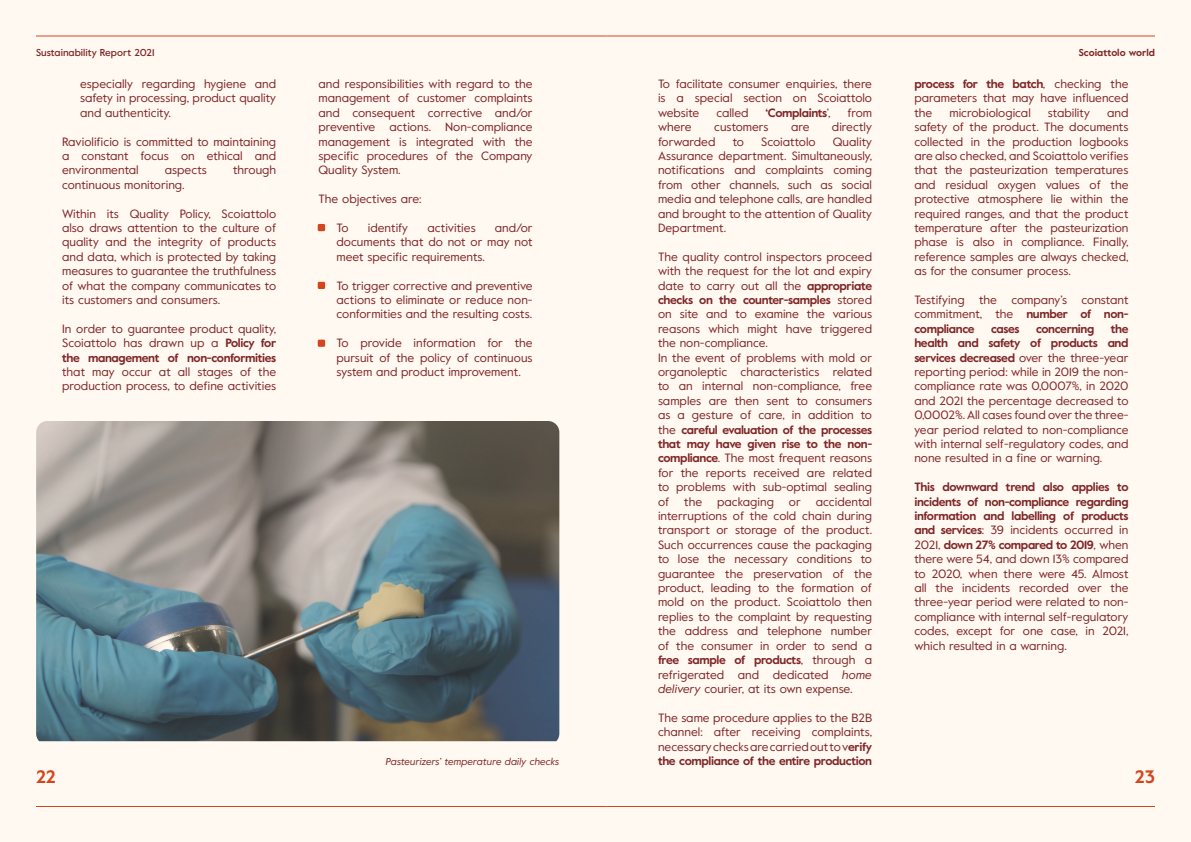
<style>
.page{position:relative;width:1191px;height:842px;background:#fff}
.page>*{position:absolute;margin:0;border:0;box-sizing:border-box;transform-origin:0 0}
.t1{font:700 18px "Value";color:#d5441c}
.t2{font:12px/14.4px "Value";color:#7f2628;text-align:justify}
.t3{font:700 12px "Value";letter-spacing:-.03em;color:#7f2628}
.t4{font:italic 10px "Value";color:#7f2628}
.t5{font:500 10px "Value";color:#7f2628}
.t6{font:700 10px "Value";color:#7f2628}
.s1{font-weight:700}
.s2{font-weight:400}
.s3{font-style:italic}
</style>
<div class="page">
<div style="left:584px;top:0;width:607px;height:842px;background:#fff9f1"></div>
<hr style="left:584px;top:36px;width:571px;height:1px;background:#d5441c">
<hr style="left:584px;top:806px;width:571px;height:1px;background:#d5441c">
<div style="left:0;top:0;width:607px;height:842px;background:#fff9f1"></div>
<img style="left:36px;top:421px;width:523px;height:320px">
<hr style="left:36px;top:36px;width:571px;height:1px;background:#d5441c">
<hr style="left:36px;top:806px;width:571px;height:1px;background:#d5441c">
<div style="left:318px;top:224px;width:7px;height:7px;background:#d5451d"></div>
<div style="left:318px;top:282px;width:7px;height:7px;background:#d5451d"></div>
<div style="left:318px;top:340px;width:7px;height:7px;background:#d5451d"></div>
<p class="t5" style="left:36px;top:46px;width:120px">Sustainability Report 2021</p>
<p class="t2" style="left:80px;top:76px;width:198px">especially regarding hygiene and safety in processing, product quality and authenticity.</p>
<p class="t2" style="left:62px;top:134px;width:216px">Raviolificio is committed to maintaining a constant focus on ethical and environmental</p>
<p class="t2" style="left:165px;top:163px;width:44px">aspects</p>
<p class="t2" style="left:233px;top:163px;width:45px">through</p>
<p class="t2" style="left:62px;top:177px;width:124px">continuous monitoring.</p>
<p class="t2" style="left:62px;top:206px;width:216px">Within its Quality Policy, Scoiattolo also draws attention to the culture of quality and the integrity of products and data, which is protected by taking measures to guarantee the truthfulness of what the company communicates to its customers and consumers.</p>
<p class="t2" style="left:62px;top:321px;width:216px">In order to guarantee product quality, Scoiattolo has drawn up a <span class="s1">Policy for the management of non-conformities </span>that may occur at all stages of the production process, to define activities</p>
<p class="t2" style="left:318px;top:76px;width:216px">and responsibilities with regard to the management of customer complaints and consequent corrective and/or preventive actions. Non-compliance management is integrated with the specific procedures of the Company Quality System.</p>
<p class="t2" style="left:318px;top:191px;width:105px">The objectives are:</p>
<p class="t2" style="left:318px;top:220px;width:32px">• To</p>
<p class="t2" style="left:368px;top:220px;width:42px">identify</p>
<p class="t2" style="left:427px;top:220px;width:50px">activities</p>
<p class="t2" style="left:336px;top:220px;width:198px;text-indent:158px">and/or documents that do not or may not meet specific requirements.</p>
<p class="t2" style="left:336px;top:278px;width:198px;text-indent:-18px">• To trigger corrective and preventive actions to eliminate or reduce non&shy;conformities and the resulting costs.</p>
<p class="t2" style="left:336px;top:335px;width:198px;text-indent:-18px">• To provide information for the pursuit of the policy of continuous system and product improvement.</p>
<h1 class="t1" style="left:36px;top:765px;width:21px">22</h1>
<p class="t4" style="left:386px;top:754px;width:175px">Pasteurizers’ temperature daily checks</p>
<p class="t2" style="left:658px;top:76px;width:216px">To facilitate consumer enquiries, there is a special section on Scoiattolo website</p>
<p class="t2" style="left:716px;top:105px;width:34px">called</p>
<p class="t3" style="left:765px;top:104px;width:66px">‘Complaints<span class="s2">’,</span></p>
<p class="t2" style="left:847px;top:105px;width:26px">from</p>
<p class="t2" style="left:658px;top:119px;width:35px">where</p>
<p class="t2" style="left:714px;top:119px;width:56px">customers</p>
<p class="t2" style="left:791px;top:119px;width:20px">are</p>
<p class="t2" style="left:832px;top:119px;width:42px">directly</p>
<p class="t2" style="left:658px;top:134px;width:59px">forwarded</p>
<p class="t2" style="left:732px;top:134px;width:13px">to</p>
<p class="t2" style="left:761px;top:134px;width:56px">Scoiattolo</p>
<p class="t2" style="left:658px;top:134px;width:216px;text-indent:175px">Quality Assurance department. Simultaneously, notifications and complaints coming from other channels, such as social media and telephone calls, are handled and brought to the attention of Quality Department.</p>
<p class="t2" style="left:658px;top:249px;width:216px">The quality control inspectors proceed with the request for the lot and expiry date to carry out all the <span class="s1">appropriate checks on the counter-samples</span> stored on site and to examine the various reasons which might have triggered the non-compliance.</p>
<p class="t2" style="left:658px;top:350px;width:216px">In the event of problems with mold or organoleptic characteristics related to an internal non-compliance, free samples are then sent to consumers as a gesture of care, in addition to the <span class="s1">careful evaluation of the processes that may have given rise to the non&shy;compliance</span>. The most frequent reasons for the reports received are related to problems with sub-optimal sealing of</p>
<p class="t2" style="left:658px;top:494px;width:216px;text-indent:26px">the packaging or accidental interruptions of the cold chain during transport or storage of the product.<br>Such occurrences cause the packaging to lose the necessary conditions to guarantee the preservation of the product, leading to the formation of mold on the product. Scoiattolo then replies to the complaint by requesting the address and telephone number of the consumer in order to send a <span class="s1">free sample of products</span>, through a refrigerated and dedicated <span class="s3">home delivery</span> courier, at its own expense.</p>
<p class="t2" style="left:658px;top:710px;width:216px">The same procedure applies to the B2B channel: after receiving complaints, necessary checks are carried out to v<span class="s1">erify the compliance of the entire production</span></p>
<p class="t6" style="left:1078px;top:46px;width:78px">Scoiattolo world</p>
<p class="t2" style="left:914px;top:76px;width:216px"><span class="s1">process for the batch</span>, checking the parameters that may have influenced the</p>
<p class="t2" style="left:914px;top:105px;width:216px;text-indent:193px">and safety of the product. The documents collected in the production logbooks are also checked, and Scoiattolo verifies that the pasteurization temperatures and residual oxygen values of the protective atmosphere lie within the required ranges, and that the product temperature after the pasteurization phase is also in compliance. Finally, reference samples are always checked, as for the consumer process.</p>
<p class="t2" style="left:914px;top:292px;width:216px">Testifying the company’s constant commitment, the <span class="s1">number of non&shy;compliance</span></p>
<p class="t2" style="left:949px;top:105px;width:83px">microbiological</p>
<p class="t2" style="left:1048px;top:105px;width:44px">stability</p>
<p class="t3" style="left:991px;top:320px;width:30px">cases</p>
<p class="t3" style="left:1036px;top:320px;width:60px">concerning</p>
<p class="t2" style="left:914px;top:321px;width:216px;text-indent:196px"><span class="s1">the health and safety of products and services decreased</span> over the three-year reporting period: while in 2019 the non&shy;compliance rate was 0,0007%, in 2020 and 2021 the percentage decreased to 0,0002%. All cases found over the three&shy;year period related to non-compliance with internal self-regulatory codes, and none resulted in a fine or warning.</p>
<p class="t2" style="left:914px;top:479px;width:216px"><span class="s1">This downward trend also applies to incidents of non-compliance regarding information and labelling of products and services</span>: 39 incidents occurred in 2021, <span class="s1">down 27% compared to 2019</span>, when there were 54, and down 13% compared to 2020, when there were 45. Almost all the incidents recorded over the three-year period were related to non&shy;compliance with internal self-regulatory codes, except for one case, in 2021, which resulted in a warning.</p>
<h1 class="t1" style="left:1134px;top:765px;width:22px">23</h1>
</div>
